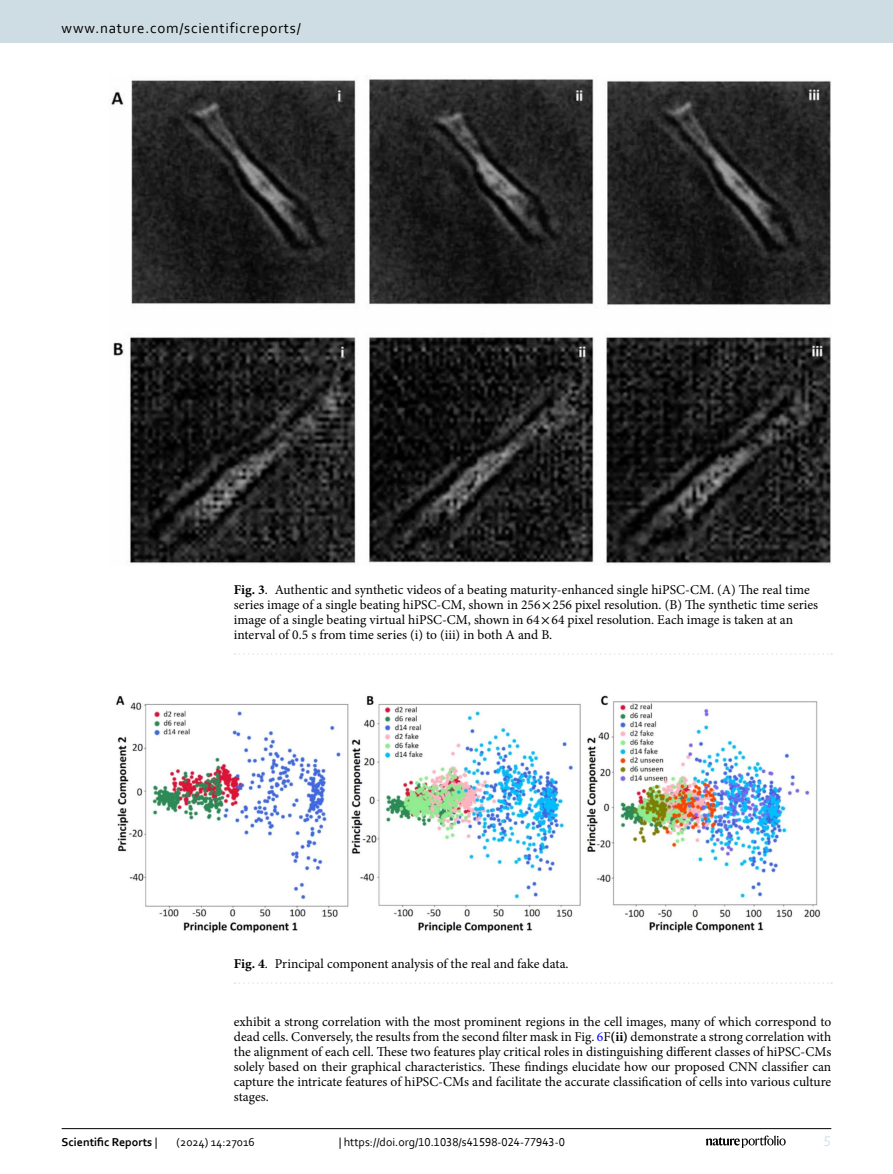
<style>
.page{position:relative;width:893px;height:1174px;background:#fff}
.page>*{position:absolute;margin:0;border:0;box-sizing:border-box;transform-origin:0 0}
.t1{font:15px "Corbel";letter-spacing:.05em;color:#000}
.t2{font:15px "Corbel";color:#d9e4eb}
.Body_Text{font:13.5px/15px "Minion Pro";letter-spacing:-.005em;color:#000;text-align:justify}
.Figure_Caption{font:13.5px/15px "Minion Pro";color:#000}
.t3{font:12px "Corbel";color:#000}
.t4{font:700 12px "Corbel";color:#000}
.s1{font-weight:700}
.s2{font-family:"STIX"}
.s3{color:#00f}
.s4{font-weight:400}
</style>
<div class="page">
<img style="left:116px;top:695px;width:705px;height:238px">
<svg style="left:235px;top:982px;width:597px;height:1px"></svg>
<img style="left:111px;top:79px;width:720px;height:485px">
<svg style="left:235px;top:653px;width:597px;height:1px"></svg>
<hr style="left:62px;top:1128px;width:769px;height:1px;background:#000">
<svg style="left:706px;top:1135px;width:80px;height:12px"></svg>
<div style="left:0;top:0;width:893px;height:43px;background:#cedde4"></div>
<p class="t1" style="left:62px;top:18px;width:241px">www.nature.com/scientificreports/</p>
<p class="Figure_Caption" style="left:234px;top:582px;width:586px"><span class="s1">Fig. 3</span>. Authentic and synthetic videos of a beating maturity-enhanced single hiPSC-CM. (A) The real time series image of a single beating hiPSC-CM, shown in 256<span class="s2">×</span>256 pixel resolution. (B) The synthetic time series image of a single beating virtual hiPSC-CM, shown in 64<span class="s2">×</span>64 pixel resolution. Each image is taken at an interval of 0.5 s from time series (i) to (iii) in both A and B.</p>
<p class="Figure_Caption" style="left:234px;top:956px;width:336px"><span class="s1">Fig. 4</span>. Principal component analysis of the real and fake data.</p>
<p class="Body_Text" style="left:234px;top:1014px;width:599px">exhibit a strong correlation with the most prominent regions in the cell images, many of which correspond to dead cells. Conversely, the results from the second filter mask in Fig. <span class="s3">6</span>F<span class="s1">(ii)</span> demonstrate a strong correlation with the alignment of each cell. These two features play critical roles in distinguishing different classes of hiPSC-CMs solely based on their graphical characteristics. These findings elucidate how our proposed CNN classifier can capture the intricate features of hiPSC-CMs and facilitate the accurate classification of cells into various culture stages.</p>
<p class="t4" style="left:62px;top:1134px;width:97px">Scientific Reports <span class="s4">|</span></p>
<p class="t3" style="left:177px;top:1134px;width:80px">(2024) 14:27016</p>
<p class="t3" style="left:339px;top:1134px;width:228px">| https://doi.org/10.1038/s41598-024-77943-0</p>
<p class="t2" style="left:824px;top:1132px;width:9px">5</p>
</div>
